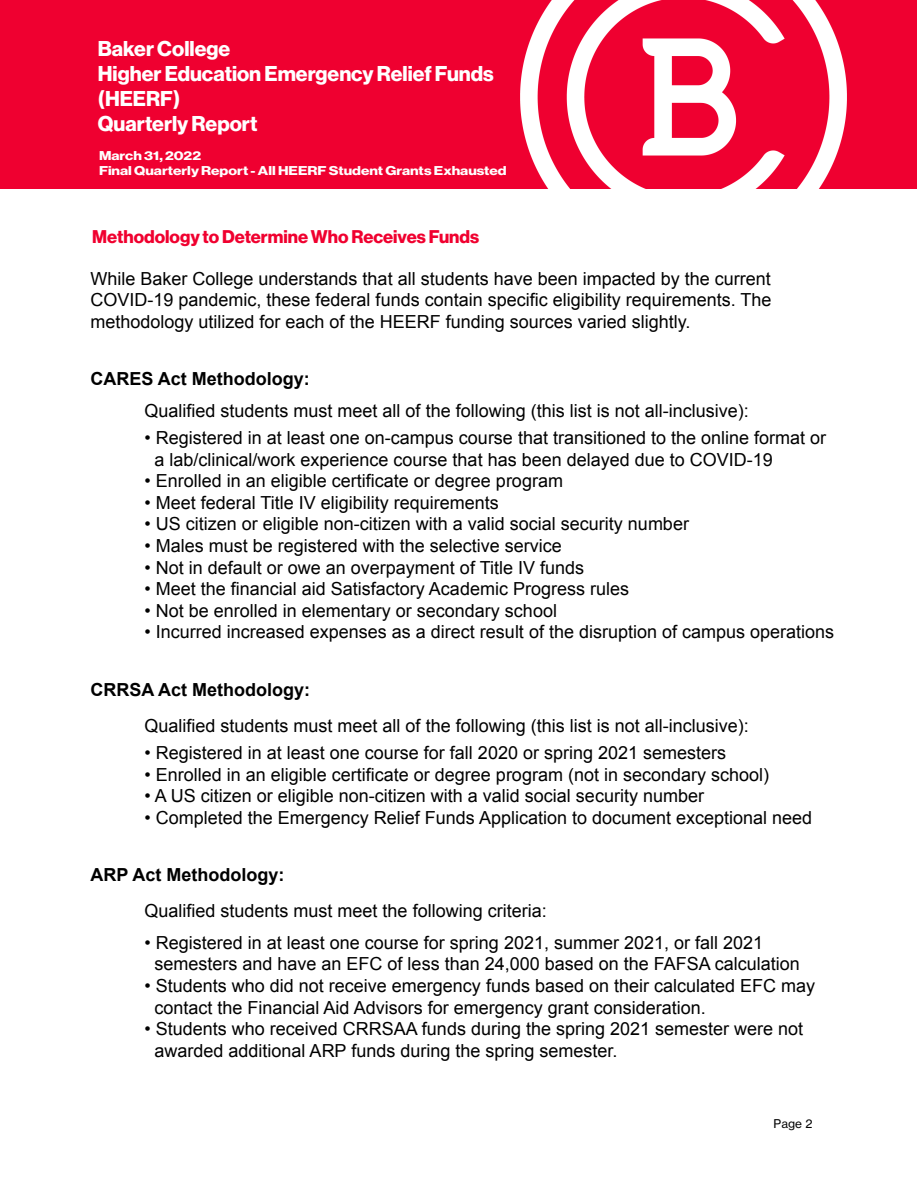
<style>
.page{position:relative;width:918px;height:1188px;background:#fff}
.page>*{position:absolute;margin:0;border:0;box-sizing:border-box;transform-origin:0 0}
.t1{font:700 21px/25.2px "Neue Haas Grotesk Disp";color:#fff}
.t2{font:18px/21.6px "Arial";color:#000}
.t3{font:700 18px "Arial";color:#000}
.t4{font:700 18px "Neue Haas Grotesk Disp";color:#f0002f}
.t5{font:700 12.45px/15px "Neue Haas Grotesk Disp";color:#fff;scale:1.2 1}
.t6{font:11.85px "Neue Haas Grotesk Text";color:#000}
</style>
<div class="page">
<div style="left:0;top:0;width:916px;height:189px;background:#ef0030"></div>
<img style="left:520px;top:0;width:327px;height:189px">
<p class="t1" style="left:98px;top:36px;width:398px">Baker College<br>Higher Education Emergency Relief Funds (HEERF)<br>Quarterly Report</p>
<p class="t5" style="left:99px;top:148px;width:341px">March 31, 2022<br>Final Quarterly Report - All HEERF Student Grants Exhausted</p>
<p class="t4" style="left:92px;top:227px;width:388px">Methodology to Determine Who Receives Funds</p>
<p class="t2" style="left:91px;top:268px;width:683px;text-align:justify">While Baker College understands that all students have been impacted by the current COVID-19 pandemic, these federal funds contain specific eligibility requirements. The methodology utilized for each of the HEERF funding sources varied slightly.</p>
<p class="t3" style="left:91px;top:367px;width:221px">CARES Act Methodology:</p>
<p class="t2" style="left:145px;top:400px;width:606px">Qualified students must meet all of the following (this list is not all-inclusive):</p>
<p class="t2" style="left:155px;top:427px;width:673px;text-indent:-10px">• Registered in at least one on-campus course that transitioned to the online format or a lab/clinical/work experience course that has been delayed due to COVID-19</p>
<p class="t2" style="left:145px;top:470px;width:420px">• Enrolled in an eligible certificate or degree program</p>
<p class="t2" style="left:145px;top:492px;width:356px">• Meet federal Title IV eligibility requirements</p>
<p class="t2" style="left:145px;top:513px;width:546px">• US citizen or eligible non-citizen with a valid social security number</p>
<p class="t2" style="left:145px;top:535px;width:419px">• Males must be registered with the selective service</p>
<p class="t2" style="left:145px;top:557px;width:441px">• Not in default or owe an overpayment of Title IV funds</p>
<p class="t2" style="left:145px;top:578px;width:486px">• Meet the financial aid Satisfactory Academic Progress rules</p>
<p class="t2" style="left:145px;top:600px;width:414px">• Not be enrolled in elementary or secondary school</p>
<p class="t2" style="left:145px;top:621px;width:691px">• Incurred increased expenses as a direct result of the disruption of campus operations</p>
<p class="t3" style="left:91px;top:678px;width:221px">CRRSA Act Methodology:</p>
<p class="t2" style="left:145px;top:715px;width:606px">Qualified students must meet all of the following (this list is not all-inclusive):</p>
<p class="t2" style="left:145px;top:742px;width:583px">• Registered in at least one course for fall 2020 or spring 2021 semesters</p>
<p class="t2" style="left:145px;top:764px;width:626px">• Enrolled in an eligible certificate or degree program (not in secondary school)</p>
<p class="t2" style="left:145px;top:785px;width:561px">• A US citizen or eligible non-citizen with a valid social security number</p>
<p class="t2" style="left:145px;top:807px;width:669px">• Completed the Emergency Relief Funds Application to document exceptional need</p>
<p class="t3" style="left:91px;top:863px;width:196px">ARP Act Methodology:</p>
<p class="t2" style="left:145px;top:900px;width:404px">Qualified students must meet the following criteria:</p>
<p class="t2" style="left:155px;top:932px;width:647px;text-indent:-10px">• Registered in at least one course for spring 2021, summer 2021, or fall 2021 semesters and have an EFC of less than 24,000 based on the FAFSA calculation</p>
<p class="t2" style="left:155px;top:975px;width:662px;text-indent:-10px">• Students who did not receive emergency funds based on their calculated EFC may contact the Financial Aid Advisors for emergency grant consideration.</p>
<p class="t2" style="left:155px;top:1018px;width:650px;text-indent:-10px">• Students who received CRRSAA funds during the spring 2021 semester were not awarded additional ARP funds during the spring semester.</p>
<p class="t6" style="left:774px;top:1116px;width:40px">Page 2</p>
</div>
